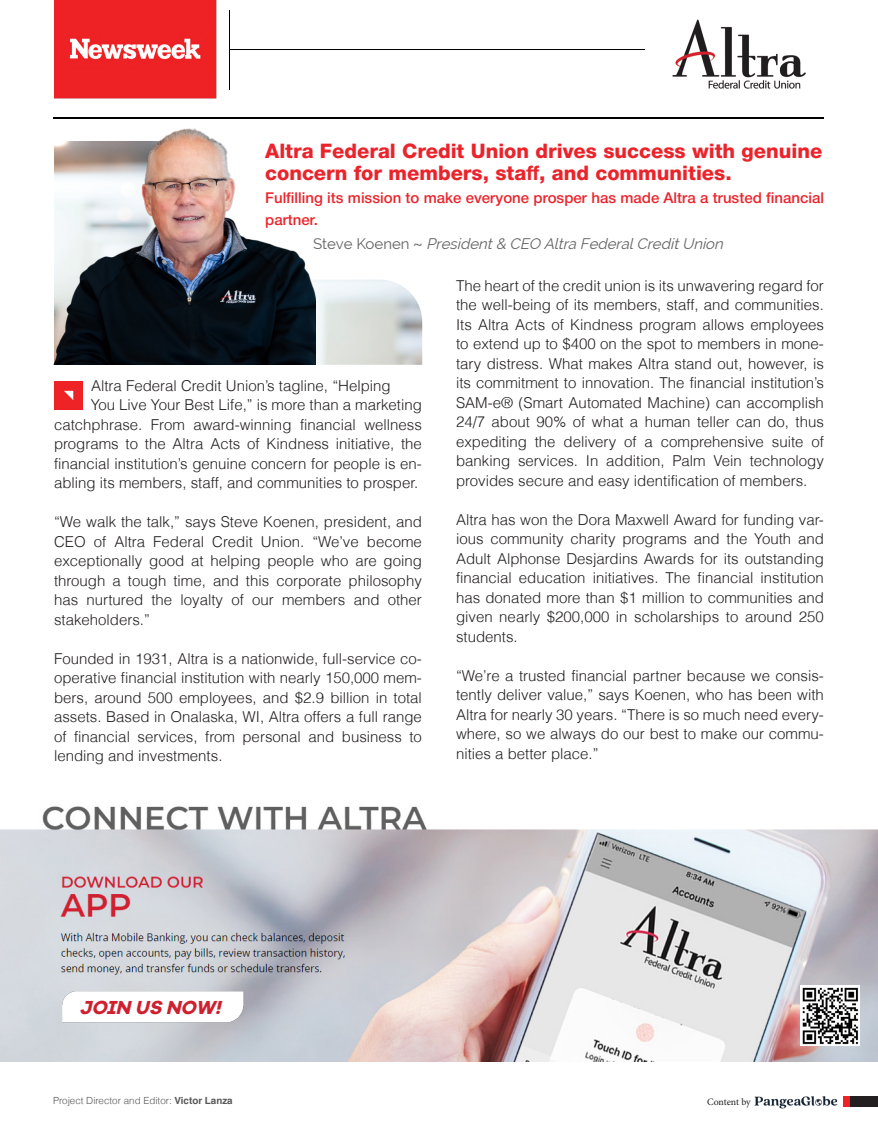
<style>
.page{position:relative;width:878px;height:1134px;background:#fff}
.page>*{position:absolute;margin:0;border:0;box-sizing:border-box;transform-origin:0 0}
.t1{font:800 20.1px/22.5px "Helvetica Neue";color:#eb232b}
.t2{font:italic 700 19.5px "Galano Grotesque Alt";color:#cf202f}
.t3{font:300 15px/19.5px "Helvetica";color:#231f20;text-align:justify}
.t4{font:500 15px/22.5px "Helvetica Neue";color:#eb252c}
.t5{font:italic 15px "Raleway";color:#636363}
.t6{font:300 9.75px "Helvetica";color:#575757}
.t7{font:9.75px "Minion Pro";letter-spacing:-.01em;color:#231f20}
.s1{font-style:normal}
.s2{font-family:"Myriad Pro";font-style:normal}
.s3{font-weight:700}
</style>
<div class="page">
<div style="left:850px;top:1097px;width:28px;height:10px;background:#231f20"></div>
<div style="left:842px;top:1097px;width:7px;height:10px;background:#ee2325"></div>
<img style="left:754px;top:1096px;width:84px;height:13px">
<img style="left:315px;top:280px;width:107px;height:85px">
<img style="left:53px;top:118px;width:262px;height:247px">
<img style="left:0;top:806px;width:878px;height:255px">
<img style="left:54px;top:381px;width:29px;height:29px">
<hr style="left:54px;top:117px;width:770px;height:2px;background:#000">
<img style="left:800px;top:986px;width:59px;height:59px">
<hr style="left:229px;top:10px;width:1px;height:79px;background:#000">
<hr style="left:230px;top:49px;width:414px;height:1px;background:#000">
<img style="left:54px;top:0;width:163px;height:99px">
<img style="left:672px;top:19px;width:133px;height:70px">
<img style="left:56px;top:988px;width:192px;height:73px">
<p class="t1" style="left:265px;top:140px;width:558px">Altra Federal Credit Union drives success with genuine concern for members, staff, and communities.</p>
<p class="t4" style="left:265px;top:185px;width:560px">Fulfilling its mission to make everyone prosper has made Altra a trusted financial partner.</p>
<p class="t5" style="left:313px;top:235px;width:415px"><span class="s1">S t e v e K o e n e n</span> <span class="s2">~</span> President&amp; CEO Altra FederalCreditUnion</p>
<p class="t3" style="left:91px;top:376px;width:301px">Altra Federal Credit Union’s tagline, “Helping</p>
<p class="t3" style="left:54px;top:395px;width:369px;text-indent:37px">You Live Your Best Life,” is more than a marketing catchphrase. From award-winning financial wellness programs to the Altra Acts of Kindness initiative, the financial institution’s genuine concern for people is en&shy;abling its members, staff, and communities to prosper.</p>
<p class="t3" style="left:54px;top:512px;width:369px">“We walk the talk,” says Steve Koenen, president, and CEO of Altra Federal Credit Union. “We’ve become exceptionally good at helping people who are going through a tough time, and this corporate philosophy has nurtured the loyalty of our members and other stakeholders.”</p>
<p class="t3" style="left:54px;top:649px;width:369px">Founded in 1931, Altra is a nationwide, full-service co&shy;operative financial institution with nearly 150,000 mem&shy;bers, around 500 employees, and $2.9 billion in total assets. Based in Onalaska, WI, Altra offers a full range of financial services, from personal and business to lending and investments.</p>
<p class="t3" style="left:456px;top:276px;width:369px">The heart of the credit union is its unwavering regard for the well-being of its members, staff, and communities.<br>Its Altra Acts of Kindness program allows employees to extend up to $400 on the spot to members in mone&shy;tary distress. What makes Altra stand out, however, is its commitment to innovation. The financial institution’s SAM-e® (Smart Automated Machine) can accomplish 24/7 about 90% of what a human teller can do, thus expediting the delivery of a comprehensive suite of banking services. In addition, Palm Vein technology provides secure and easy identification of members.</p>
<p class="t3" style="left:456px;top:510px;width:369px">Altra has won the Dora Maxwell Award for funding var&shy;ious community charity programs and the Youth and Adult Alphonse Desjardins Awards for its outstanding financial education initiatives. The financial institution has donated more than $1 million to communities and given nearly $200,000 in scholarships to around 250 students.</p>
<p class="t3" style="left:456px;top:666px;width:369px">“We’re a trusted financial partner because we consis&shy;tently deliver value,” says Koenen, who has been with Altra for nearly 30 years. “There is so much need every&shy;where, so we always do our best to make our commu&shy;nities a better place.”</p>
<p class="t2" style="left:80px;top:994px;width:148px">JOIN US NOW!</p>
<p class="t6" style="left:53px;top:1094px;width:181px">Project Director and Editor: <span class="s3">Victor Lanza</span></p>
<p class="t7" style="left:707px;top:1096px;width:45px">Content by</p>
</div>
